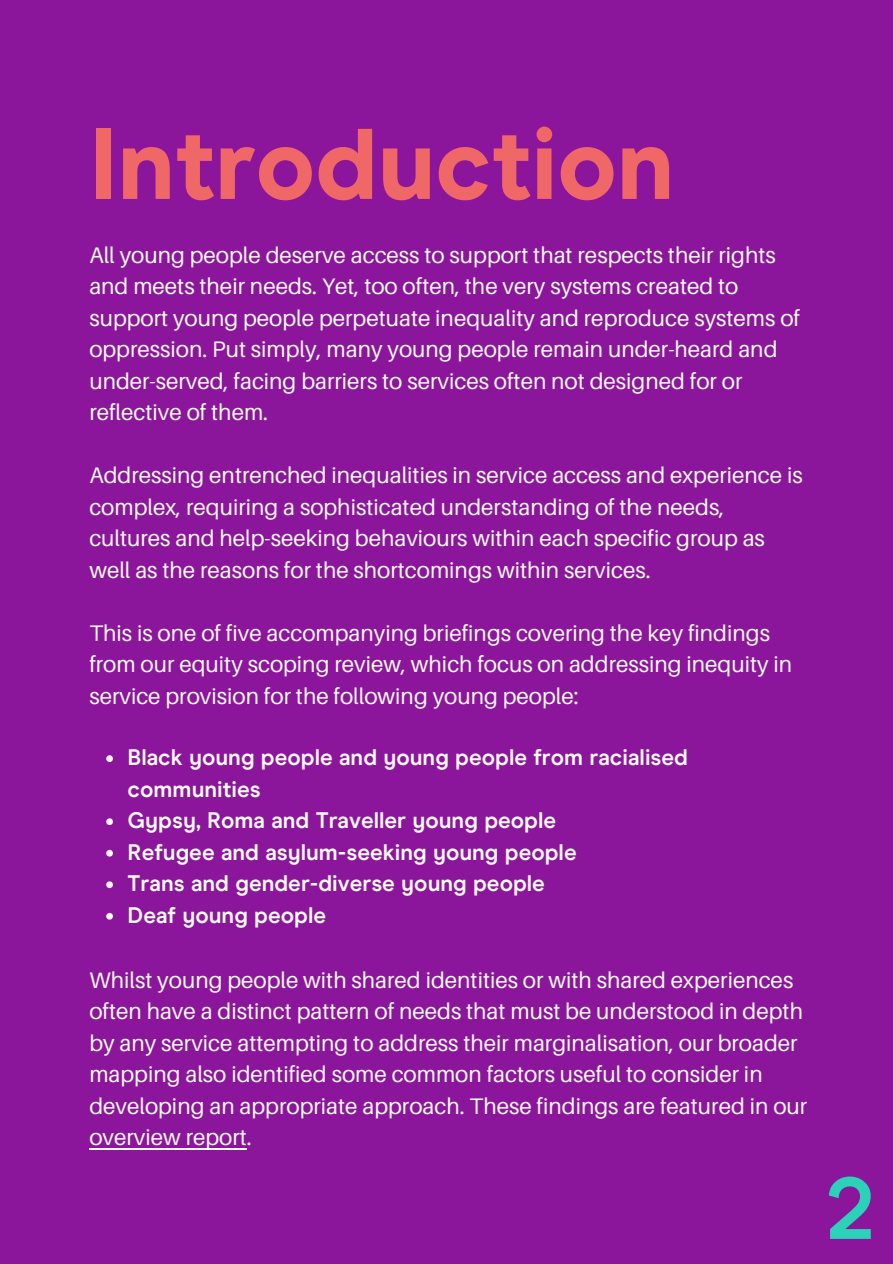
<style>
.page{position:relative;width:893px;height:1264px;background:#fff}
.page>*{position:absolute;margin:0;border:0;box-sizing:border-box;transform-origin:0 0}
.t1{font:800 100.05px "Modern Era";color:#f06767}
.t2{font:700 87.3px "Modern Era";color:#2bd1b8}
.t3{font:22.5px/31.5px "Aileron";color:#fafaf2}
.t4{font:700 22.5px/31.5px "Modern Era";color:#fafaf2}
</style>
<div class="page">
<div style="left:0;top:0;width:892px;height:1263px;background:#8b169c"></div>
<svg style="left:106px;top:755px;width:7px;height:7px"></svg>
<svg style="left:106px;top:818px;width:7px;height:7px"></svg>
<svg style="left:106px;top:849px;width:7px;height:7px"></svg>
<svg style="left:106px;top:881px;width:7px;height:7px"></svg>
<svg style="left:106px;top:912px;width:7px;height:7px"></svg>
<hr style="left:89px;top:1148px;width:158px;height:1px;background:#fafaf2">
<p class="t1" style="left:89px;top:103px;width:586px">Introduction</p>
<h1 class="t3" style="left:89px;top:239px;width:712px">All young people deserve access to support that respects their rights and meets their needs. Yet, too often, the very systems created to support young people perpetuate inequality and reproduce systems of oppression. Put simply, many young people remain under-heard and under-served, facing barriers to services often not designed for or reflective of them.</h1>
<p class="t3" style="left:89px;top:459px;width:714px">Addressing entrenched inequalities in service access and experience is complex, requiring a sophisticated understanding of the needs, cultures and help-seeking behaviours within each specific group as well as the reasons for the shortcomings within services.</p>
<p class="t3" style="left:89px;top:617px;width:704px">This is one of five accompanying briefings covering the key findings from our equity scoping review, which focus on addressing inequity in service provision for the following young people:</p>
<p class="t4" style="left:128px;top:742px;width:562px">Black young people and young people from racialised communities<br>Gypsy, Roma and Traveller young people<br>Refugee and asylum-seeking young people<br>Trans and gender-diverse young people<br>Deaf young people</p>
<p class="t3" style="left:89px;top:963px;width:719px">Whilst young people with shared identities or with shared experiences often have a distinct pattern of needs that must be understood in depth by any service attempting to address their marginalisation, our broader mapping also identified some common factors useful to consider in developing an appropriate approach. These findings are featured in our overview report.</p>
<p class="t2" style="left:825px;top:1155px;width:51px">2</p>
</div>
